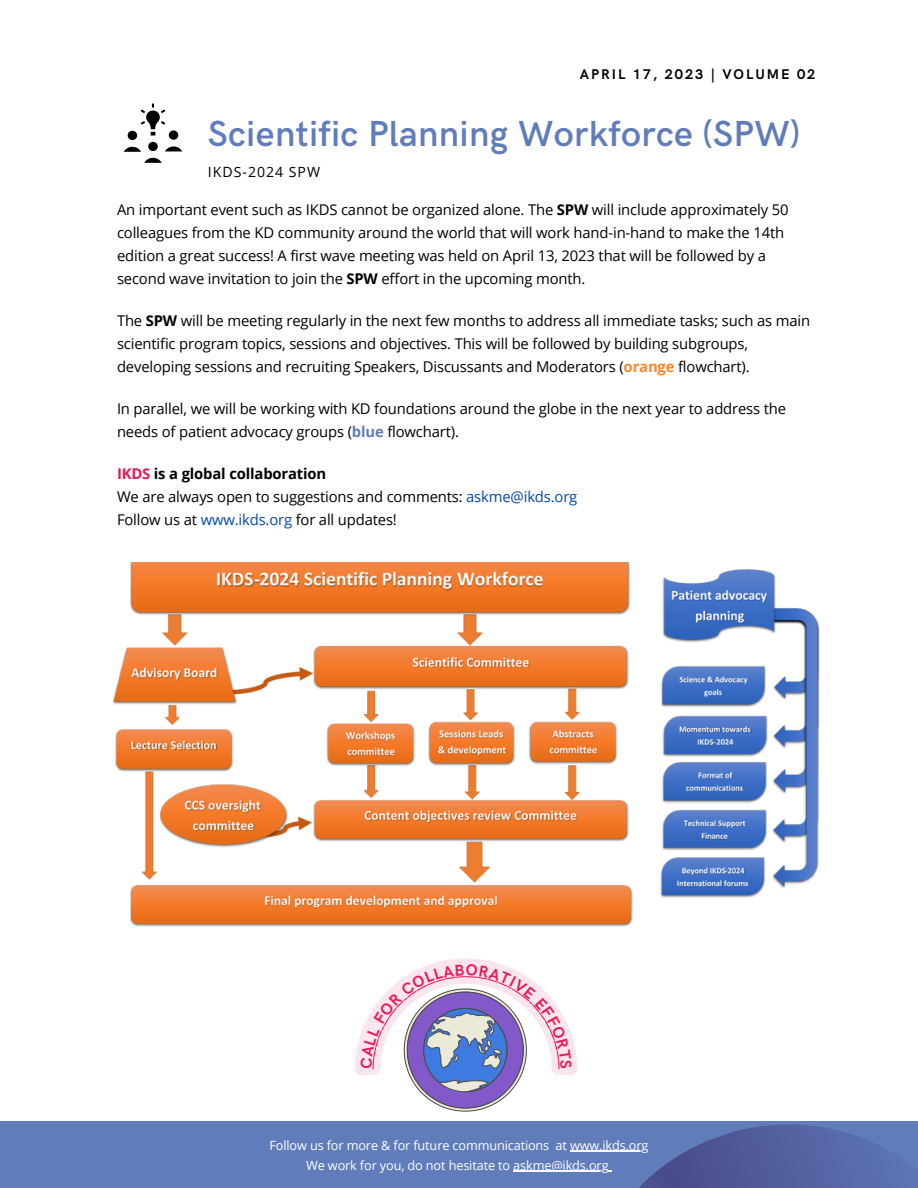
<style>
.page{position:relative;width:918px;height:1188px;background:#fff}
.page>*{position:absolute;margin:0;border:0;box-sizing:border-box;transform-origin:0 0}
.t1{font:600 36.3px "HK Grotesk";letter-spacing:.01em;color:#617cbb}
.t2{font:14.85px/23px "Open Sans";letter-spacing:-.01em;color:#000}
.t3{font:700 14.1px "HK Grotesk";letter-spacing:.14em;color:#000}
.t4{font:14.1px "Open Sans";letter-spacing:.07em;color:#000}
.t5{font:12.75px/20.1px "Open Sans";letter-spacing:-.01em;color:#fff;text-align:center}
.s1{font-weight:700}
.s2{font-weight:700;color:#ff862f}
.s3{font-weight:700;color:#617cbb}
.s4{font-weight:700;color:#e9185a}
.s5{color:#004aad}
</style>
<div class="page">
<div style="left:0;top:1121px;width:918px;height:67px;background:#617cbb"></div>
<svg style="left:521px;top:1124px;width:377px;height:64px"></svg>
<img style="left:113px;top:563px;width:707px;height:364px">
<svg style="left:124px;top:103px;width:58px;height:60px"></svg>
<hr style="left:570px;top:1151px;width:78px;height:1px;background:#fff">
<hr style="left:513px;top:1171px;width:96px;height:1px;background:#fff">
<svg style="left:355px;top:958px;width:222px;height:154px"></svg>
<p class="t3" style="left:580px;top:67px;width:237px">APRIL 17, 2023 | VOLUME 02</p>
<h1 class="t1" style="left:208px;top:113px;width:594px">Scientific Planning Workforce (SPW)</h1>
<p class="t4" style="left:208px;top:161px;width:114px">IKDS-2024 SPW</p>
<p class="t2" style="left:117px;top:197px;width:673px">An important event such as IKDS cannot be organized alone. The <span class="s1">SPW</span> will include approximately 50 colleagues from the KD community around the world that will work hand-in-hand to make the 14th edition a great success! A first wave meeting was held on April 13, 2023 that will be followed by a second wave invitation to join the <span class="s1">SPW</span> effort in the upcoming month.</p>
<p class="t2" style="left:117px;top:308px;width:695px">The <span class="s1">SPW</span> will be meeting regularly in the next few months to address all immediate tasks; such as main scientific program topics, sessions and objectives. This will be followed by building subgroups, developing sessions and recruiting Speakers, Discussants and Moderators (<span class="s2">orange</span> flowchart).</p>
<p class="t2" style="left:117px;top:396px;width:671px">In parallel, we will be working with KD foundations around the globe in the next year to address the needs of patient advocacy groups (<span class="s3">blue</span> flowchart).</p>
<p class="t2" style="left:117px;top:461px;width:462px"><span class="s4">IKDS</span> <span class="s1">is a global collaboration<br></span>We are always open to suggestions and comments: <span class="s5">askme@ikds.org<br></span>Follow us at <span class="s5">www.ikds.org</span> for all updates!</p>
<p class="t5" style="left:269px;top:1135px;width:381px">Follow us for more &amp; for future communications at www.ikds.org<br>We work for you, do not hesitate to askme@ikds.org</p>
</div>
